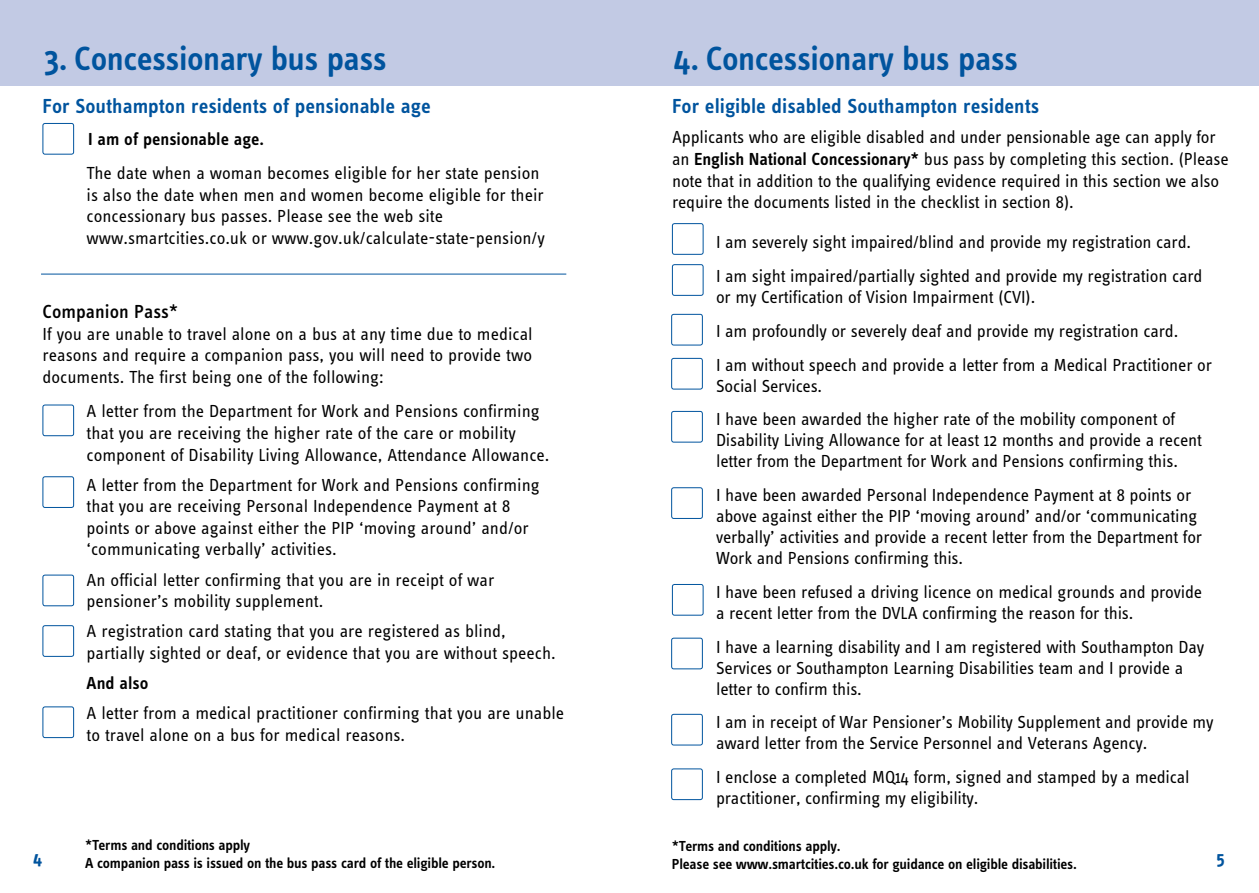
<style>
.page{position:relative;width:1259px;height:893px;background:#fff}
.page>*{position:absolute;margin:0;border:0;box-sizing:border-box;transform-origin:0 0}
.t1{font:600 34.5px "Info Text";letter-spacing:-.015em;color:#00549e}
.t2{font:600 21px "Info Text";color:#00549e}
.t3{font:500 19.5px "Info Text";color:#000}
.t4{font:18px/21.6px "Info Text";letter-spacing:-.01em;color:#000}
.t5{font:18px "Info Text Semibold Tf";color:#000}
.t6{font:700 18px "Info Text";color:#00549e}
.t7{font:600 15px/18px "Info Text";letter-spacing:-.015em;color:#000}
.s1{font-family:"Info Text Semibold Tf"}
</style>
<div class="page">
<div style="left:0;top:0;width:1259px;height:85px;background:#c2cae4"></div>
<div style="left:672px;top:223px;width:31px;height:32px;border:1px solid #00549e;border-radius:2px"></div>
<div style="left:672px;top:264px;width:31px;height:32px;border:1px solid #00549e;border-radius:2px"></div>
<div style="left:671px;top:314px;width:32px;height:31px;border:1px solid #00549e;border-radius:2px"></div>
<div style="left:671px;top:358px;width:32px;height:31px;border:1px solid #00549e;border-radius:2px"></div>
<div style="left:671px;top:487px;width:32px;height:32px;border:1px solid #00549e;border-radius:2px"></div>
<div style="left:671px;top:638px;width:32px;height:31px;border:1px solid #00549e;border-radius:2px"></div>
<hr style="left:41px;top:274px;width:525px;height:1px;background:#00549e">
<div style="left:43px;top:625px;width:31px;height:32px;border:1px solid #00549e;border-radius:2px"></div>
<div style="left:43px;top:123px;width:31px;height:32px;border:1px solid #00549e;border-radius:2px"></div>
<div style="left:43px;top:575px;width:31px;height:31px;border:1px solid #00549e;border-radius:2px"></div>
<div style="left:43px;top:405px;width:31px;height:31px;border:1px solid #00549e;border-radius:2px"></div>
<div style="left:43px;top:706px;width:31px;height:32px;border:1px solid #00549e;border-radius:2px"></div>
<div style="left:671px;top:411px;width:32px;height:31px;border:1px solid #00549e;border-radius:2px"></div>
<div style="left:671px;top:714px;width:32px;height:31px;border:1px solid #00549e;border-radius:2px"></div>
<div style="left:671px;top:768px;width:32px;height:32px;border:1px solid #00549e;border-radius:2px"></div>
<div style="left:672px;top:584px;width:31px;height:32px;border:1px solid #00549e;border-radius:2px"></div>
<div style="left:43px;top:476px;width:31px;height:32px;border:1px solid #00549e;border-radius:2px"></div>
<h1 class="t1" style="left:44px;top:39px;width:344px">3. Concessionary bus pass</h1>
<p class="t2" style="left:43px;top:94px;width:390px">For Southampton residents of pensionable age</p>
<p class="t5" style="left:88px;top:129px;width:177px">I am of pensionable age.</p>
<p class="t4" style="left:87px;top:162px;width:460px">The date when a woman becomes eligible for her state pension is also the date when men and women become eligible for their concessionary bus passes. Please see the web site www.smartcities.co.uk or www.gov.uk/calculate-state-pension/y</p>
<p class="t3" style="left:43px;top:301px;width:137px">Companion Pass*</p>
<p class="t4" style="left:43px;top:323px;width:492px;text-align:justify">If you are unable to travel alone on a bus at any time due to medical reasons and require a companion pass, you will need to provide two documents. The first being one of the following:</p>
<p class="t4" style="left:87px;top:401px;width:464px">A letter from the Department for Work and Pensions confirming that you are receiving the higher rate of the care or mobility component of Disability Living Allowance, Attendance Allowance.</p>
<p class="t4" style="left:87px;top:474px;width:455px">A letter from the Department for Work and Pensions confirming that you are receiving Personal Independence Payment at 8 points or above against either the PIP ‘moving around’ and/or ‘communicating verbally’ activities.</p>
<p class="t4" style="left:87px;top:569px;width:409px">An official letter confirming that you are in receipt of war pensioner’s mobility supplement.</p>
<p class="t4" style="left:87px;top:620px;width:471px">A registration card stating that you are registered as blind, partially sighted or deaf, or evidence that you are without speech.</p>
<p class="t5" style="left:87px;top:673px;width:63px">And also</p>
<p class="t4" style="left:87px;top:702px;width:479px">A letter from a medical practitioner confirming that you are unable to travel alone on a bus for medical reasons.</p>
<h1 class="t1" style="left:673px;top:39px;width:346px">4. Concessionary bus pass</h1>
<p class="t2" style="left:672px;top:94px;width:369px">For eligible disabled Southampton residents</p>
<p class="t4" style="left:672px;top:127px;width:558px">Applicants who are eligible disabled and under pensionable age can apply for an <span class="s1">English National Concessionary*</span> bus pass by completing this section. (Please note that in addition to the qualifying evidence required in this section we also require the documents listed in the checklist in section 8).</p>
<p class="t4" style="left:716px;top:226px;width:488px;line-height:33.8px">I am severely sight impaired/blind and provide my registration card.<br>I am sight impaired/partially sighted and provide my registration card</p>
<p class="t4" style="left:716px;top:280px;width:497px;line-height:33.8px">or my Certification of Vision Impairment (CVI).<br>I am profoundly or severely deaf and provide my registration card.<br>I am without speech and provide a letter from a Medical Practitioner or</p>
<p class="t4" style="left:716px;top:369px;width:461px;line-height:33.8px">Social Services.<br>I have been awarded the higher rate of the mobility component of</p>
<p class="t4" style="left:716px;top:430px;width:487px;line-height:21px">Disability Living Allowance for at least 12 months and provide a recent letter from the Department for Work and Pensions confirming this.</p>
<p class="t4" style="left:716px;top:485px;width:488px;line-height:21px">I have been awarded Personal Independence Payment at 8 points or above against either the PIP ‘moving around’ and/or ‘communicating verbally’ activities and provide a recent letter from the Department for Work and Pensions confirming this.</p>
<p class="t4" style="left:716px;top:581px;width:488px;line-height:21px">I have been refused a driving licence on medical grounds and provide a recent letter from the DVLA confirming the reason for this.</p>
<p class="t4" style="left:716px;top:636px;width:490px;line-height:21px">I have a learning disability and I am registered with Southampton Day<br>Services or Southampton Learning Disabilities team and I provide a letter to confirm this.</p>
<p class="t4" style="left:716px;top:712px;width:499px;line-height:21px">I am in receipt of War Pensioner’s Mobility Supplement and provide my award letter from the Service Personnel and Veterans Agency.</p>
<p class="t4" style="left:716px;top:767px;width:475px;line-height:21px">I enclose a completed MQ14 form, signed and stamped by a medical practitioner, confirming my eligibility.</p>
<p class="t7" style="left:85px;top:836px;width:412px">*Terms and conditions apply<br>A companion pass is issued on the bus pass card of the eligible person.</p>
<p class="t7" style="left:672px;top:837px;width:406px">*Terms and conditions apply.<br>Please see www.smartcities.co.uk for guidance on eligible disabilities.</p>
<p class="t6" style="left:33px;top:848px;width:11px">4</p>
<p class="t6" style="left:1216px;top:848px;width:10px">5</p>
</div>
